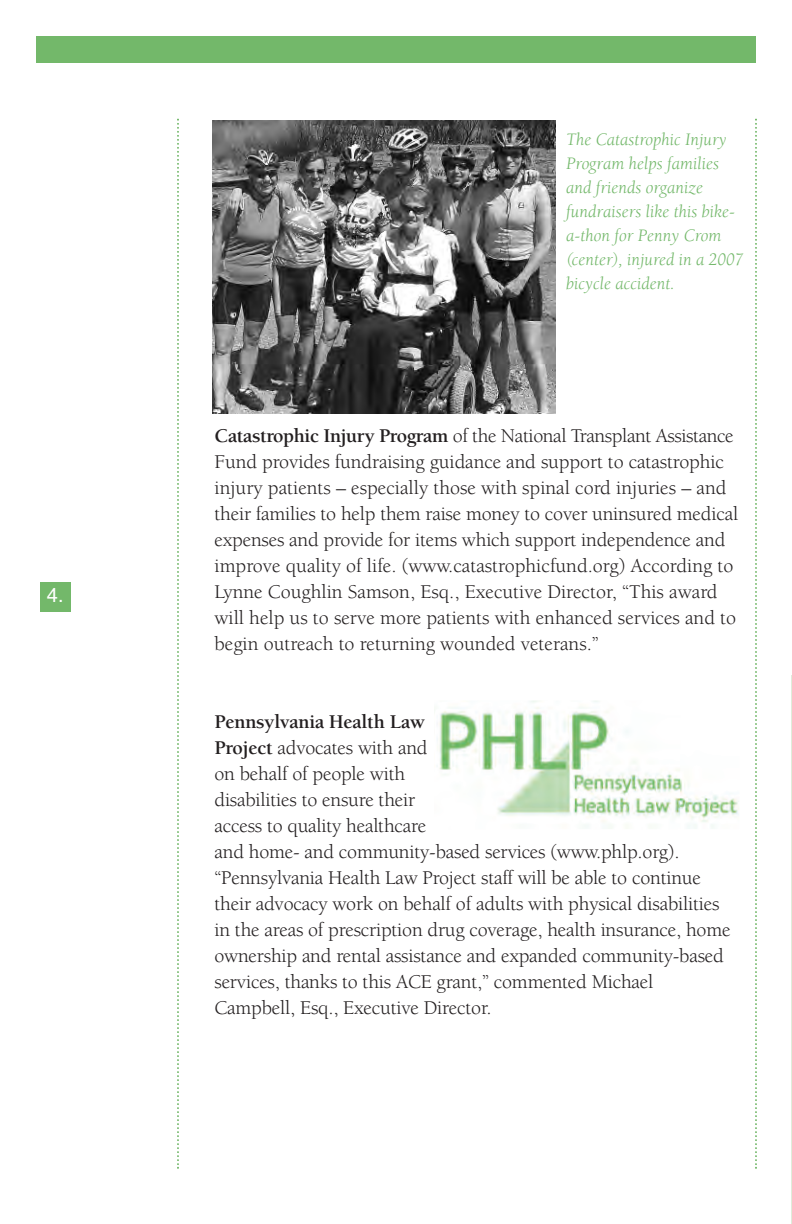
<style>
.page{position:relative;width:792px;height:1224px;background:#fff}
.page>*{position:absolute;margin:0;border:0;box-sizing:border-box;transform-origin:0 0}
.t1{font:20px/26px "Berkeley";letter-spacing:-.01em;color:#231f20}
.t2{font:20px "Helvetica";color:#fff}
.t3{font:italic 18px/24px "Berkeley";color:#73b86a}
.s1{font-weight:700}
</style>
<div class="page">
<hr style="left:791px;top:675px;width:1px;height:549px;background:#dfeddb">
<div style="left:36px;top:36px;width:720px;height:27px;background:#73b86a"></div>
<svg style="left:755px;top:119px;width:2px;height:1050px"></svg>
<svg style="left:177px;top:119px;width:2px;height:1050px"></svg>
<div style="left:40px;top:582px;width:31px;height:30px;background:#73b86a"></div>
<img style="left:212px;top:120px;width:343px;height:294px">
<img style="left:439px;top:702px;width:299px;height:126px">
<p class="t2" style="left:47px;top:584px;width:18px">4.</p>
<p class="t3" style="left:566px;top:129px;width:179px">The Catastrophic Injury<br>Program helps families and friends organize fundraisers like this bike&shy;a-thon for Penny Crom (center), injured in a 2007 bicycle accident.</p>
<p class="t1" style="left:215px;top:425px;width:525px"><span class="s1">Catastrophic Injury Program</span> of the National Transplant Assistance Fund provides fundraising guidance and support to catastrophic injury patients – especially those with spinal cord injuries – and their families to help them raise money to cover uninsured medical expenses and provide for items which support independence and improve quality of life. (www.catastrophicfund.org) According to Lynne Coughlin Samson, Esq., Executive Director, “This award will help us to serve more patients with enhanced services and to begin outreach to returning wounded veterans.”</p>
<p class="t1" style="left:214px;top:710px;width:518px"><span class="s1">Pennsylvania Health Law<br>Project</span> advocates with and<br>on behalf of people with<br>disabilities to ensure their<br>access to quality healthcare<br>and home- and community-based services (www.phlp.org). “Pennsylvania Health Law Project staff will be able to continue their advocacy work on behalf of adults with physical disabilities in the areas of prescription drug coverage, health insurance, home ownership and rental assistance and expanded community-based services, thanks to this ACE grant,” commented Michael Campbell, Esq., Executive Director.</p>
</div>
